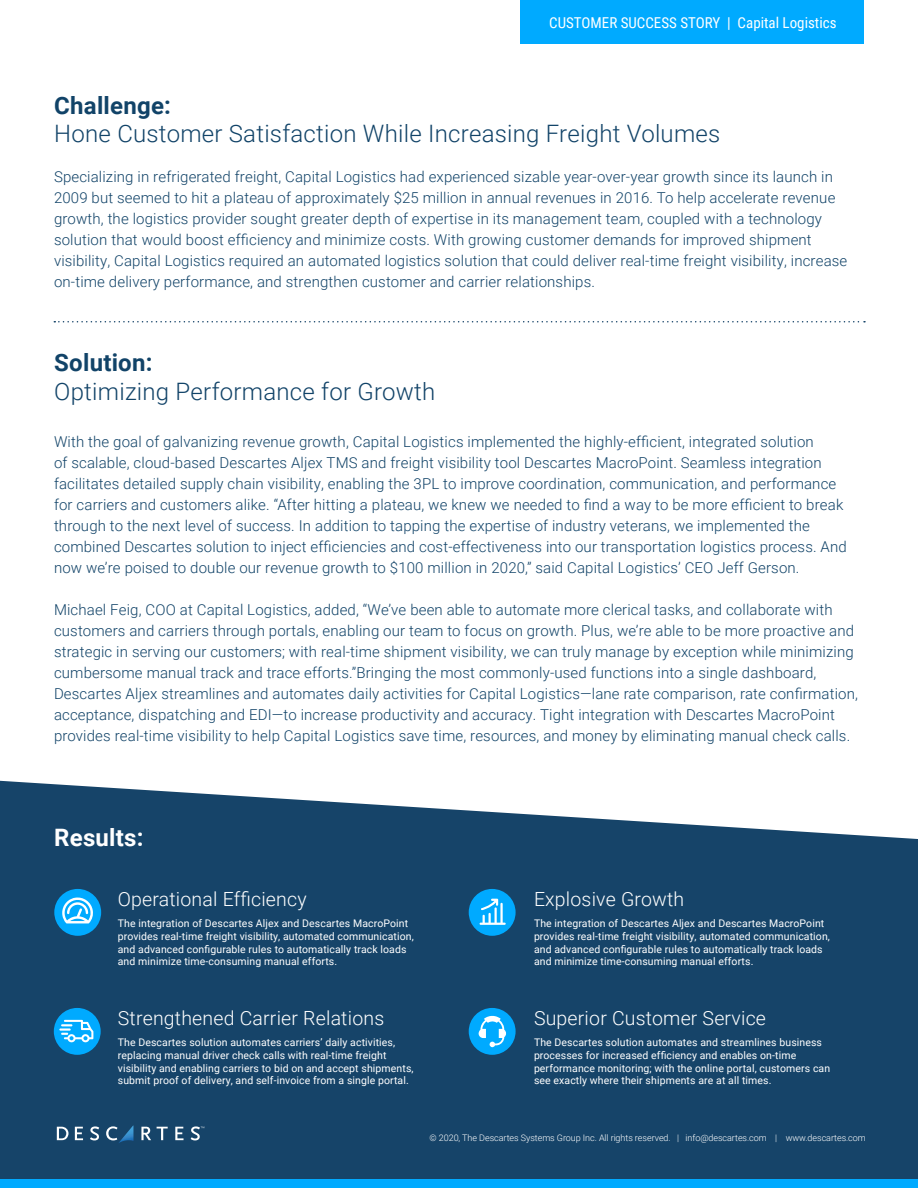
<style>
.page{position:relative;width:918px;height:1188px;background:#fff}
.page>*{position:absolute;margin:0;border:0;box-sizing:border-box;transform-origin:0 0}
.t1{font:300 24px "Roboto";letter-spacing:.01em;color:#114368}
.t2{font:700 24px "Roboto";letter-spacing:.01em;color:#114368}
.t3{font:700 24px "Roboto";letter-spacing:.01em;color:#fff}
.t4{font:300 19.5px "Roboto";letter-spacing:.01em;color:#fff}
.Body{font:300 15px/21px "Roboto";letter-spacing:.01em;color:#114368}
.t5{font:15px "Roboto Condensed";color:#fff}
.t6{font:10.5px/12.6px "Roboto";letter-spacing:.01em;color:#fff}
.t7{font:300 9px "Roboto";letter-spacing:-.005em;color:#fff}
</style>
<div class="page">
<svg style="left:0;top:781px;width:918px;height:398px;background:#275174"></svg>
<div style="left:521px;top:0;width:343px;height:43px;background:#0af"></div>
<svg style="left:54px;top:321px;width:811px;height:1px"></svg>
<div style="left:0;top:1179px;width:918px;height:9px;background:#0af"></div>
<div style="left:469px;top:1008px;width:47px;height:47px;background:#0af;border-radius:50%"></div>
<svg style="left:478px;top:1016px;width:28px;height:31px"></svg>
<div style="left:54px;top:1008px;width:47px;height:47px;background:#0af;border-radius:50%"></div>
<svg style="left:59px;top:1020px;width:34px;height:22px"></svg>
<div style="left:469px;top:889px;width:47px;height:47px;background:#0af;border-radius:50%"></div>
<svg style="left:480px;top:899px;width:26px;height:26px"></svg>
<div style="left:54px;top:889px;width:47px;height:47px;background:#0af;border-radius:50%"></div>
<svg style="left:62px;top:897px;width:31px;height:26px"></svg>
<svg style="left:57px;top:1127px;width:12px;height:13px"></svg>
<svg style="left:75px;top:1127px;width:8px;height:13px"></svg>
<svg style="left:90px;top:1126px;width:9px;height:14px"></svg>
<svg style="left:141px;top:1127px;width:10px;height:13px"></svg>
<svg style="left:157px;top:1127px;width:11px;height:13px"></svg>
<svg style="left:175px;top:1127px;width:9px;height:13px"></svg>
<svg style="left:191px;top:1126px;width:13px;height:14px"></svg>
<svg style="left:106px;top:1126px;width:27px;height:17px"></svg>
<p class="t5" style="left:549px;top:12px;width:289px">CUSTOMER SUCCESS STORY | Capital Logistics</p>
<p class="t2" style="left:54px;top:88px;width:118px">Challenge:</p>
<p class="t1" style="left:54px;top:117px;width:668px">Hone Customer Satisfaction While Increasing Freight Volumes</p>
<p class="Body" style="left:54px;top:166px;width:795px">Specializing in refrigerated freight, Capital Logistics had experienced sizable year-over-year growth since its launch in 2009 but seemed to hit a plateau of approximately $25 million in annual revenues in 2016. To help accelerate revenue growth, the logistics provider sought greater depth of expertise in its management team, coupled with a technology solution that would boost efficiency and minimize costs. With growing customer demands for improved shipment visibility, Capital Logistics required an automated logistics solution that could deliver real-time freight visibility, increase on-time delivery performance, and strengthen customer and carrier relationships.</p>
<p class="t2" style="left:54px;top:346px;width:100px">Solution:</p>
<p class="t1" style="left:54px;top:375px;width:383px">Optimizing Performance for Growth</p>
<p class="Body" style="left:54px;top:431px;width:794px">With the goal of galvanizing revenue growth, Capital Logistics implemented the highly-efficient, integrated solution<br>of scalable, cloud-based Descartes Aljex TMS and freight visibility tool Descartes MacroPoint. Seamless integration facilitates detailed supply chain visibility, enabling the 3PL to improve coordination, communication, and performance for carriers and customers alike. “After hitting a plateau, we knew we needed to find a way to be more efficient to break through to the next level of success. In addition to tapping the expertise of industry veterans, we implemented the combined Descartes solution to inject efficiencies and cost-effectiveness into our transportation logistics process. And now we’re poised to double our revenue growth to $100 million in 2020,” said Capital Logistics’ CEO Jeff Gerson.</p>
<p class="Body" style="left:54px;top:599px;width:806px">Michael Feig, COO at Capital Logistics, added, “We’ve been able to automate more clerical tasks, and collaborate with customers and carriers through portals, enabling our team to focus on growth. Plus, we’re able to be more proactive and strategic in serving our customers; with real-time shipment visibility, we can truly manage by exception while minimizing cumbersome manual track and trace efforts.”Bringing the most commonly-used functions into a single dashboard, Descartes Aljex streamlines and automates daily activities for Capital Logistics—lane rate comparison, rate confirmation, acceptance, dispatching and EDI—to increase productivity and accuracy. Tight integration with Descartes MacroPoint provides real-time visibility to help Capital Logistics save time, resources, and money by eliminating manual check calls.</p>
<p class="t3" style="left:54px;top:820px;width:91px">Results:</p>
<p class="t4" style="left:118px;top:886px;width:190px">Operational Efficiency</p>
<p class="t6" style="left:118px;top:917px;width:298px">The integration of Descartes Aljex and Descartes MacroPoint provides real-time freight visibility, automated communication, and advanced configurable rules to automatically track loads and minimize time-consuming manual efforts.</p>
<p class="t4" style="left:118px;top:1005px;width:268px">Strengthened Carrier Relations</p>
<p class="t6" style="left:118px;top:1036px;width:297px">The Descartes solution automates carriers’ daily activities, replacing manual driver check calls with real-time freight visibility and enabling carriers to bid on and accept shipments, submit proof of delivery, and self-invoice from a single portal.</p>
<p class="t4" style="left:534px;top:886px;width:152px">Explosive Growth</p>
<p class="t6" style="left:534px;top:917px;width:298px">The integration of Descartes Aljex and Descartes MacroPoint provides real-time freight visibility, automated communication, and advanced configurable rules to automatically track loads and minimize time-consuming manual efforts.</p>
<p class="t4" style="left:534px;top:1005px;width:234px">Superior Customer Service</p>
<p class="t6" style="left:534px;top:1036px;width:298px">The Descartes solution automates and streamlines business processes for increased efficiency and enables on-time performance monitoring; with the online portal, customers can see exactly where their shipments are at all times.</p>
<p class="t7" style="left:430px;top:1132px;width:438px">© 2020, The Descartes Systems Group Inc. All rights reserved. | info@descartes.com | www.descartes.com</p>
</div>
